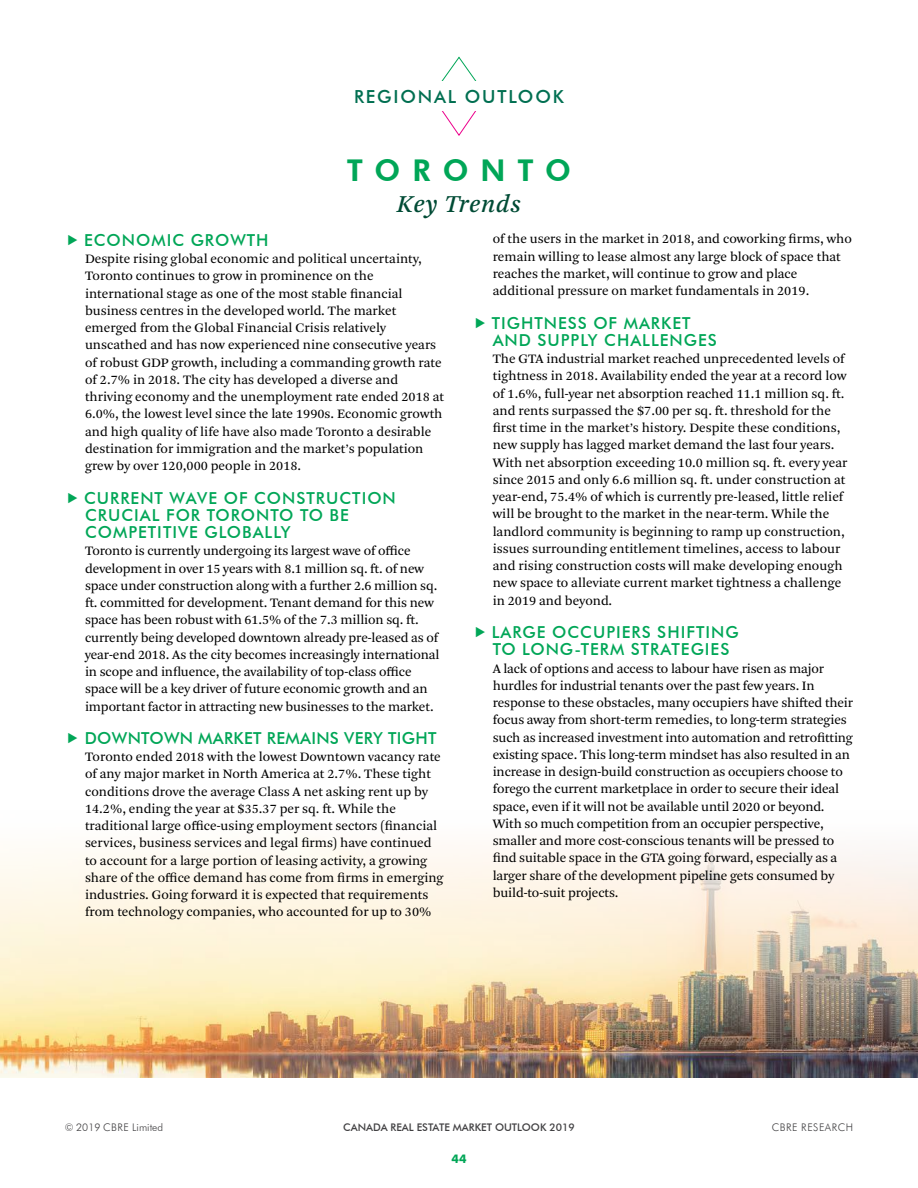
<style>
.page{position:relative;width:918px;height:1188px;background:#fff}
.page>*{position:absolute;margin:0;border:0;box-sizing:border-box;transform-origin:0 0}
.t1{font:800 30px "Futura BT";letter-spacing:.4em;color:#00a657}
.t2{font:italic 25.5px "Arnhem Pro";letter-spacing:.025em;color:#004b35}
.t3{font:500 18px "Futura BT";letter-spacing:.1em;color:#006f51}
.t4{font:500 16.5px/17.2px "Futura BT";letter-spacing:.06em;color:#00a657}
.t5{font:500 16.5px "Futura BT";letter-spacing:.02em;color:#00a657}
.t6{font:13.5px/17.2px "Arnhem Pro Blond";color:#000}
.t7{font:700 12px "Futura BT";color:#00a657}
.t8{font:500 10.5px "Futura BT";color:#414042}
.t9{font:300 10.5px "Futura BT";color:#414042}
.t10{font:300 10.5px "Futura BT";letter-spacing:.05em;color:#414042}
</style>
<div class="page">
<svg style="left:441px;top:56px;width:36px;height:80px"></svg>
<div style="left:77px;top:82px;width:764px;height:29px;background:#fff"></div>
<img style="left:0;top:834px;width:918px;height:243px">
<h3 class="t3" style="left:354px;top:86px;width:211px">REGIONAL OUTLOOK</h3>
<h1 class="t1" style="left:347px;top:152px;width:226px">TORONTO</h1>
<h2 class="t2" style="left:397px;top:188px;width:126px">Key Trends</h2>
<p class="t4" style="left:84px;top:231px;width:186px">ECONOMIC GROWTH</p>
<p class="t6" style="left:85px;top:250px;width:361px">Despite rising global economic and political uncertainty, Toronto continues to grow in prominence on the international stage as one of the most stable financial business centres in the developed world. The market emerged from the Global Financial Crisis relatively unscathed and has now experienced nine consecutive years of robust GDP growth, including a commanding growth rate of 2.7% in 2018. The city has developed a diverse and thriving economy and the unemployment rate ended 2018 at 6.0%, the lowest level since the late 1990s. Economic growth and high quality of life have also made Toronto a desirable destination for immigration and the market’s population grew by over 120,000 people in 2018.</p>
<p class="t4" style="left:84px;top:489px;width:313px">CURRENT WAVE OF CONSTRUCTION<br>CRUCIAL FOR TORONTO TO BE<br>COMPETITIVE GLOBALLY</p>
<p class="t6" style="left:85px;top:542px;width:356px">Toronto is currently undergoing its largest wave of office development in over 15 years with 8.1 million sq. ft. of new space under construction along with a further 2.6 million sq. ft. committed for development. Tenant demand for this new space has been robust with 61.5% of the 7.3 million sq. ft. currently being developed downtown already pre-leased as of year-end 2018. As the city becomes increasingly international in scope and influence, the availability of top-class office space will be a key driver of future economic growth and an important factor in attracting new businesses to the market.</p>
<p class="t5" style="left:85px;top:728px;width:353px">DOWNTOWN MARKET REMAINS VERY TIGHT</p>
<p class="t6" style="left:85px;top:748px;width:360px">Toronto ended 2018 with the lowest Downtown vacancy rate of any major market in North America at 2.7%. These tight conditions drove the average Class A net asking rent up by 14.2%, ending the year at $35.37 per sq. ft. While the traditional large office-using employment sectors (financial services, business services and legal firms) have continued to account for a large portion of leasing activity, a growing share of the office demand has come from firms in emerging industries. Going forward it is expected that requirements from technology companies, who accounted for up to 30%</p>
<p class="t6" style="left:493px;top:231px;width:361px">of the users in the market in 2018, and coworking firms, who remain willing to lease almost any large block of space that reaches the market, will continue to grow and place additional pressure on market fundamentals in 2019.</p>
<p class="t4" style="left:492px;top:314px;width:227px">TIGHTNESS OF MARKET<br>AND SUPPLY CHALLENGES</p>
<p class="t6" style="left:493px;top:350px;width:356px">The GTA industrial market reached unprecedented levels of tightness in 2018. Availability ended the year at a record low of 1.6%, full-year net absorption reached 11.1 million sq. ft. and rents surpassed the $7.00 per sq. ft. threshold for the first time in the market’s history. Despite these conditions, new supply has lagged market demand the last four years.<br>With net absorption exceeding 10.0 million sq. ft. every year since 2015 and only 6.6 million sq. ft. under construction at year-end, 75.4% of which is currently pre-leased, little relief will be brought to the market in the near-term. While the landlord community is beginning to ramp up construction, issues surrounding entitlement timelines, access to labour and rising construction costs will make developing enough new space to alleviate current market tightness a challenge in 2019 and beyond.</p>
<p class="t4" style="left:492px;top:623px;width:248px">LARGE OCCUPIERS SHIFTING<br>TO LONG-TERM STRATEGIES</p>
<p class="t6" style="left:493px;top:660px;width:362px">A lack of options and access to labour have risen as major hurdles for industrial tenants over the past few years. In response to these obstacles, many occupiers have shifted their focus away from short-term remedies, to long-term strategies such as increased investment into automation and retrofitting existing space. This long-term mindset has also resulted in an increase in design-build construction as occupiers choose to forego the current marketplace in order to secure their ideal space, even if it will not be available until 2020 or beyond.<br>With so much competition from an occupier perspective, smaller and more cost-conscious tenants will be pressed to find suitable space in the GTA going forward, especially as a larger share of the development pipeline gets consumed by build-to-suit projects.</p>
<p class="t9" style="left:65px;top:1120px;width:100px">© 2019 CBRE Limited</p>
<p class="t10" style="left:772px;top:1120px;width:83px">CBRE RESEARCH</p>
<p class="t7" style="left:452px;top:1152px;width:16px">44</p>
<p class="t8" style="left:343px;top:1120px;width:233px">CANADA REAL ESTATE MARKET OUTLOOK 2019</p>
</div>
